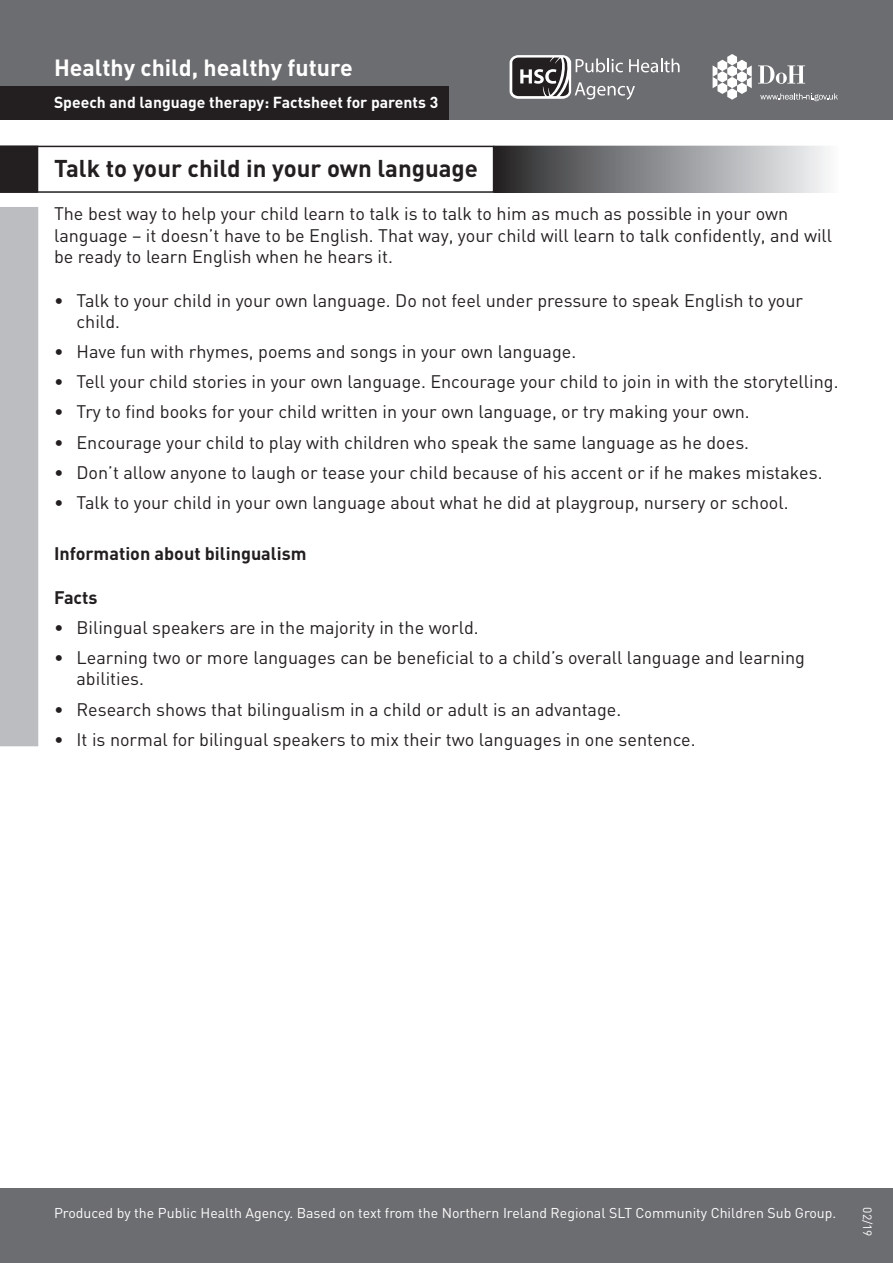
<style>
.page{position:relative;width:893px;height:1263px;background:#fff}
.page>*{position:absolute;margin:0;border:0;box-sizing:border-box;transform-origin:0 0}
.t1{font:700 24px "DIN";color:#231f20}
.t2{font:700 23.1px "DIN";color:#fff}
.t3{font:18px/21.6px "DIN";color:#231f20}
.t4{font:700 18px "DIN";color:#231f20}
.t5{font:700 15.75px "DIN";color:#fff}
.t6{font:14.1px "DIN";color:#fff}
.t7{font:12px "DIN";color:#fff}
</style>
<div class="page">
<div style="left:0;top:0;width:893px;height:119px;background:#6c6d70"></div>
<div style="left:0;top:1188px;width:893px;height:75px;background:#6c6d70"></div>
<div style="left:0;top:86px;width:449px;height:33px;background:#231f20"></div>
<svg style="left:0;top:146px;width:493px;height:47px"></svg>
<div style="left:494px;top:146px;width:344px;height:46px;background:linear-gradient(to right,#29292b,#f9fbfd)"></div>
<div style="left:493px;top:146px;width:346px;height:47px;border:2px solid #fff"></div>
<div style="left:0;top:207px;width:38px;height:539px;background:#bcbdc0"></div>
<svg style="left:510px;top:55px;width:170px;height:45px"></svg>
<svg style="left:760px;top:93px;width:78px;height:8px"></svg>
<svg style="left:713px;top:54px;width:39px;height:46px"></svg>
<svg style="left:758px;top:65px;width:47px;height:19px"></svg>
<p class="t2" style="left:54px;top:53px;width:300px">Healthy child, healthy future</p>
<p class="t5" style="left:54px;top:92px;width:386px">Speech and language therapy: Factsheet for parents 3</p>
<h1 class="t1" style="left:54px;top:153px;width:426px">Talk to your child in your own language</h1>
<p class="t3" style="left:54px;top:203px;width:780px">The best way to help your child learn to talk is to talk to him as much as possible in your own language – it doesn’t have to be English. That way, your child will learn to talk confidently, and will be ready to learn English when he hears it.</p>
<p class="t3" style="left:76px;top:289px;width:728px;text-indent:-22px">• Talk to your child in your own language. Do not feel under pressure to speak English to your child.</p>
<p class="t3" style="left:54px;top:341px;width:524px">• Have fun with rhymes, poems and songs in your own language.</p>
<p class="t3" style="left:54px;top:371px;width:786px">• Tell your child stories in your own language. Encourage your child to join in with the storytelling.</p>
<p class="t3" style="left:54px;top:401px;width:697px">• Try to find books for your child written in your own language, or try making your own.</p>
<p class="t3" style="left:54px;top:431px;width:697px">• Encourage your child to play with children who speak the same language as he does.</p>
<p class="t3" style="left:54px;top:461px;width:770px">• Don’t allow anyone to laugh or tease your child because of his accent or if he makes mistakes.</p>
<p class="t3" style="left:54px;top:491px;width:736px">• Talk to your child in your own language about what he did at playgroup, nursery or school.</p>
<p class="t4" style="left:54px;top:542px;width:254px">Information about bilingualism</p>
<p class="t4" style="left:54px;top:585px;width:45px">Facts</p>
<p class="t3" style="left:54px;top:616px;width:426px">• Bilingual speakers are in the majority in the world.</p>
<p class="t3" style="left:76px;top:646px;width:730px;text-indent:-22px">• Learning two or more languages can be beneficial to a child’s overall language and learning abilities.</p>
<p class="t3" style="left:54px;top:698px;width:569px">• Research shows that bilingualism in a child or adult is an advantage.</p>
<p class="t3" style="left:54px;top:728px;width:643px">• It is normal for bilingual speakers to mix their two languages in one sentence.</p>
<p class="t6" style="left:54px;top:1204px;width:784px">Produced by the Public Health Agency. Based on text from the Northern Ireland Regional SLT Community Children Sub Group.</p>
<p class="t7" style="left:875px;top:1207px;width:31px;rotate:90deg">02/19</p>
</div>
